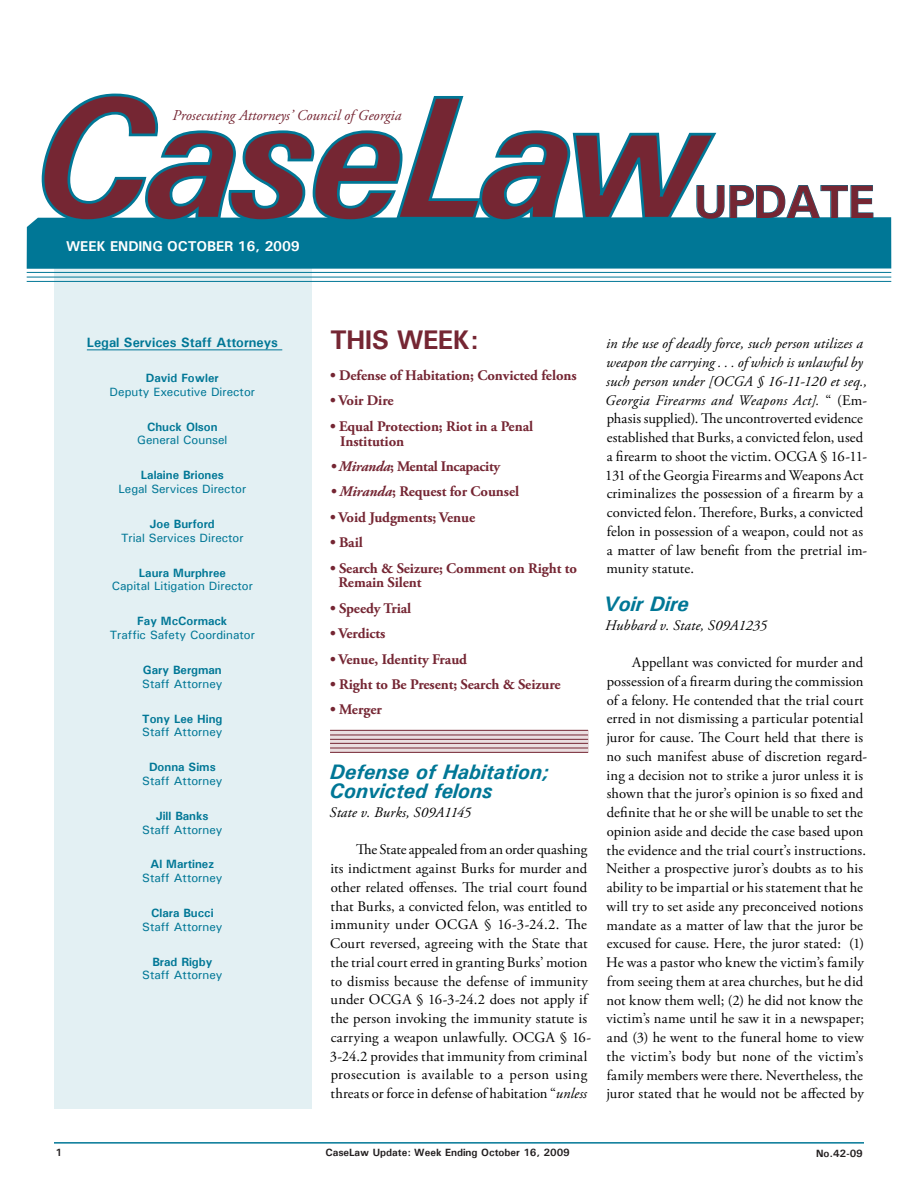
<style>
.page{position:relative;width:918px;height:1188px;background:#fff}
.page>*{position:absolute;margin:0;border:0;box-sizing:border-box;transform-origin:0 0}
.t1{font:700 47.1px "Univers";letter-spacing:-.025em;color:#752633}
.t2{font:700 27px "Univers";letter-spacing:-.025em;color:#752633}
.t3{font:italic 700 21px/18.8px "Univers";color:#007796}
.t4{font:italic 15px "Adobe Garamond Pro";color:#752633}
.t5{font:14.7px/18.8px "Adobe Garamond Pro";letter-spacing:.01em;color:#000}
.t6{font:700 14.7px/14.7px "Adobe Garamond Pro";letter-spacing:-.005em;color:#752633}
.t7{font:italic 14.7px "Adobe Garamond Pro";letter-spacing:.005em;color:#000}
.t8{font:700 14.25px "Univers";letter-spacing:-.01em;color:#fff}
.t9{font:700 13.5px "Univers";color:#007796}
.t10{font:500 12px "Univers";color:#007796}
.t11{font:700 12px "Univers";color:#007796}
.t12{font:700 10.5px "Univers";color:#231f20}
.s1{font-style:italic}
</style>
<div class="page">
<hr style="left:54px;top:1142px;width:810px;height:2px;background:#007796">
<div style="left:54px;top:228px;width:258px;height:880px;background:#e3f0f3"></div>
<hr style="left:87px;top:350px;width:195px;height:1px;background:#007796">
<div style="left:27px;top:217px;width:864px;height:52px;background:#007796"></div>
<hr style="left:27px;top:272px;width:864px;height:1px;background:#007796">
<hr style="left:27px;top:277px;width:864px;height:1px;background:#007796">
<hr style="left:27px;top:281px;width:864px;height:1px;background:#007796">
<svg style="left:330px;top:731px;width:258px;height:21px;background:#dfcdd0"></svg>
<hr style="left:330px;top:730px;width:258px;height:1px;background:#752633">
<hr style="left:330px;top:735px;width:258px;height:1px;background:#752633">
<hr style="left:330px;top:739px;width:258px;height:1px;background:#752633">
<hr style="left:330px;top:743px;width:258px;height:1px;background:#752633">
<hr style="left:330px;top:748px;width:258px;height:1px;background:#752633">
<hr style="left:330px;top:752px;width:258px;height:1px;background:#752633">
<svg style="left:719px;top:185px;width:155px;height:35px"></svg>
<svg style="left:40px;top:93px;width:679px;height:130px"></svg>
<p class="t4" style="left:172px;top:107px;width:230px">Prosecuting Attorneys’ Council of Georgia</p>
<p class="t8" style="left:66px;top:237px;width:235px">WEEK ENDING OCTOBER 1 6, 2009</p>
<h1 class="t1" style="left:694px;top:172px;width:182px">UPDATE</h1>
<p class="t9" style="left:87px;top:334px;width:193px">Legal Services Staff Attorneys</p>
<p class="t11" style="left:146px;top:370px;width:74px">David Fowler</p>
<p class="t10" style="left:110px;top:384px;width:147px">Deputy Executive Director</p>
<p class="t11" style="left:147px;top:419px;width:72px">Chuck Olson</p>
<p class="t10" style="left:137px;top:433px;width:92px">General Counsel</p>
<p class="t11" style="left:141px;top:468px;width:85px">Lalaine Briones</p>
<p class="t10" style="left:118px;top:481px;width:129px">Legal Services Director</p>
<p class="t11" style="left:150px;top:516px;width:66px">Joe Burford</p>
<p class="t10" style="left:121px;top:530px;width:124px">Trial Services Director</p>
<p class="t11" style="left:139px;top:565px;width:89px">Laura Murphree</p>
<p class="t10" style="left:112px;top:579px;width:143px">Capital Litigation Director</p>
<p class="t11" style="left:137px;top:613px;width:92px">Fay McCormack</p>
<p class="t10" style="left:110px;top:627px;width:147px">Traffic Safety Coordinator</p>
<p class="t11" style="left:143px;top:662px;width:80px">Gary Bergman</p>
<p class="t10" style="left:142px;top:676px;width:82px">Staff Attorney</p>
<p class="t11" style="left:142px;top:711px;width:82px">Tony Lee Hing</p>
<p class="t10" style="left:142px;top:724px;width:82px">Staff Attorney</p>
<p class="t11" style="left:149px;top:759px;width:68px">Donna Sims</p>
<p class="t10" style="left:142px;top:773px;width:82px">Staff Attorney</p>
<p class="t11" style="left:156px;top:808px;width:54px">Jill Banks</p>
<p class="t10" style="left:142px;top:822px;width:82px">Staff Attorney</p>
<p class="t11" style="left:151px;top:857px;width:65px">Al Martinez</p>
<p class="t10" style="left:142px;top:870px;width:82px">Staff Attorney</p>
<p class="t11" style="left:151px;top:905px;width:64px">Clara Bucci</p>
<p class="t10" style="left:142px;top:919px;width:82px">Staff Attorney</p>
<p class="t11" style="left:152px;top:954px;width:62px">Brad Rigby</p>
<p class="t10" style="left:142px;top:968px;width:82px">Staff Attorney</p>
<h2 class="t2" style="left:330px;top:322px;width:150px">THIS WEEK:</h2>
<p class="t6" style="left:330px;top:368px;width:248px">• Defense of Habitation; Convicted felons</p>
<p class="t6" style="left:330px;top:394px;width:65px">• Voir Dire</p>
<p class="t6" style="left:340px;top:419px;width:194px;text-indent:-10px">• Equal Protection; Riot in a Penal<br>Institution</p>
<p class="t6" style="left:330px;top:459px;width:172px"><span class="s1">• Miranda</span>; Mental Incapacity</p>
<p class="t6" style="left:330px;top:485px;width:191px"><span class="s1">• Miranda</span>; Request for Counsel</p>
<p class="t6" style="left:330px;top:510px;width:147px">• Void Judgments; Venue</p>
<p class="t6" style="left:330px;top:535px;width:34px">• Bail</p>
<p class="t6" style="left:338px;top:561px;width:240px;text-indent:-8px">• Search &amp; Seizure; Comment on Right to<br>Remain Silent</p>
<p class="t6" style="left:330px;top:601px;width:83px">• Speedy Trial</p>
<p class="t6" style="left:330px;top:626px;width:57px">• Verdicts</p>
<p class="t6" style="left:330px;top:652px;width:139px">• Venue, Identity Fraud</p>
<p class="t6" style="left:330px;top:677px;width:232px">• Right to Be Present; Search &amp; Seizure</p>
<p class="t6" style="left:330px;top:703px;width:53px">• Merger</p>
<h3 class="t3" style="left:330px;top:762px;width:221px">Defense of Habitation;<br>Convicted felons</h3>
<p class="t7" style="left:330px;top:803px;width:143px">State v. Burks, S09A1145</p>
<p class="t5" style="left:330px;top:841px;width:263px;text-indent:26px">The State appealed from an order quashing its indictment against Burks for murder and other related offenses. The trial court found that Burks, a convicted felon, was entitled to immunity under OCGA § 16-3-24.2. The Court reversed, agreeing with the State that the trial court erred in granting Burks’ motion to dismiss because the defense of immunity under OCGA § 16-3-24.2 does not apply if the person invoking the immunity statute is carrying a weapon unlawfully. OCGA § 16- 3-24.2 provides that immunity from criminal prosecution is available to a person using threats or force in defense of habitation “<span class="s1">unless</span></p>
<p class="t5" style="left:605px;top:335px;width:264px"><span class="s1">in the use of deadly force, such person utilizes a weapon the carrying . . . of which is unlawful by such person under [OCGA § 16-11-120 et seq., Georgia Firearms and Weapons Act].</span> “ (Em&shy;phasis supplied). The uncontroverted evidence established that Burks, a convicted felon, used a firearm to shoot the victim. OCGA § 16-11- 131 of the Georgia Firearms and Weapons Act criminalizes the possession of a firearm by a convicted felon. Therefore, Burks, a convicted felon in possession of a weapon, could not as a matter of law benefit from the pretrial im&shy;munity statute.</p>
<h3 class="t3" style="left:604px;top:594px;width:87px">Voir Dire</h3>
<p class="t7" style="left:605px;top:616px;width:163px">Hubbard v. State, S09A1235</p>
<p class="t5" style="left:606px;top:654px;width:263px;text-indent:26px">Appellant was convicted for murder and possession of a firearm during the commission of a felony. He contended that the trial court erred in not dismissing a particular potential juror for cause. The Court held that there is no such manifest abuse of discretion regard&shy;ing a decision not to strike a juror unless it is shown that the juror’s opinion is so fixed and definite that he or she will be unable to set the opinion aside and decide the case based upon the evidence and the trial court’s instructions.<br>Neither a prospective juror’s doubts as to his ability to be impartial or his statement that he will try to set aside any preconceived notions mandate as a matter of law that the juror be excused for cause. Here, the juror stated: (1)<br>He was a pastor who knew the victim’s family from seeing them at area churches, but he did not know them well; (2) he did not know the victim’s name until he saw it in a newspaper; and (3) he went to the funeral home to view the victim’s body but none of the victim’s family members were there. Nevertheless, the juror stated that he would not be affected by</p>
<p class="t12" style="left:326px;top:1146px;width:246px">CaseLaw Update: Week Ending October 1 6, 2009</p>
<p class="t12" style="left:816px;top:1147px;width:48px">No.42-09</p>
</div>
